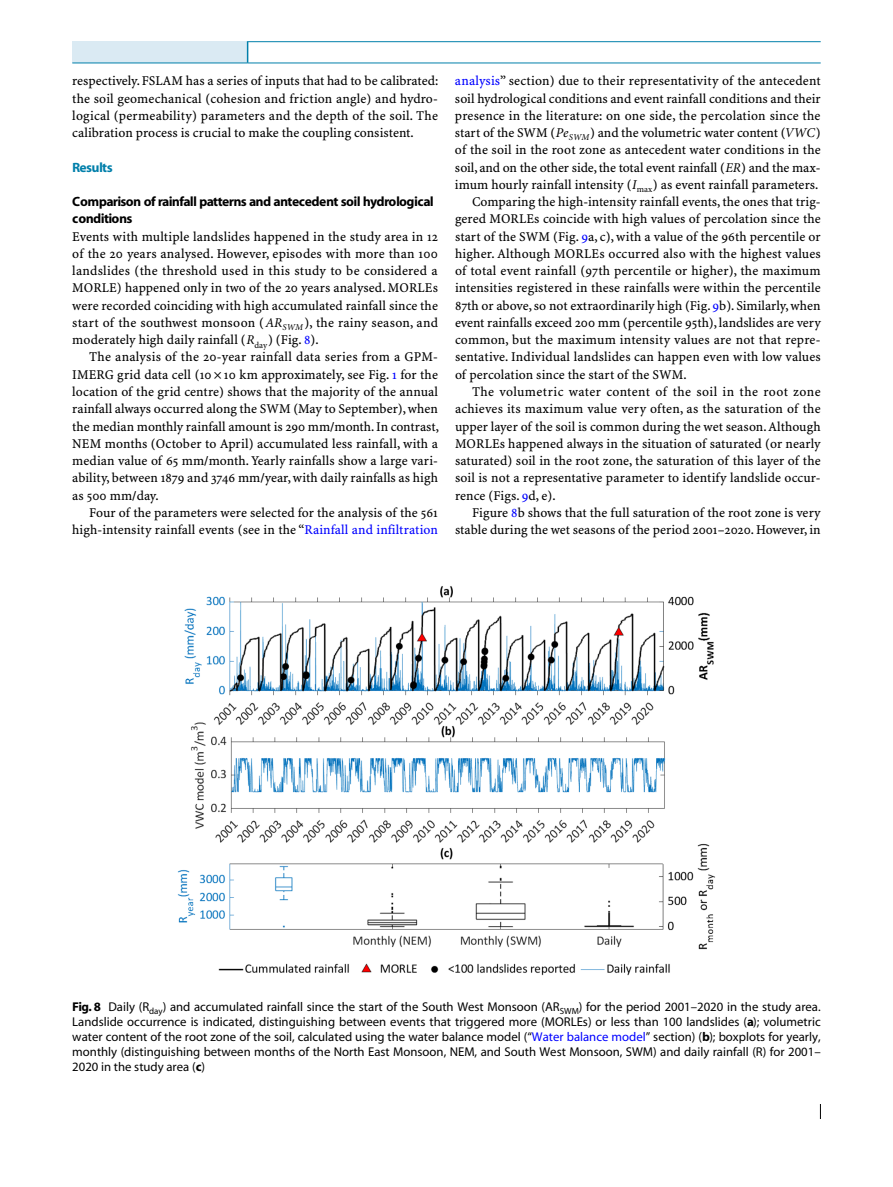
<style>
.page{position:relative;width:893px;height:1187px;background:#fff}
.page>*{position:absolute;margin:0;border:0;box-sizing:border-box;transform-origin:0 0}
.t1{font:13.5px/17.2px "S Minion Plus";letter-spacing:.005em;color:#000;text-align:justify}
.t2{font:700 13.5px/17.2px "S Myriad";color:#000}
.t3{font:13.5px "S Minion Plus";letter-spacing:.03em;color:#000}
.t4{font:700 13.5px "S Myriad";color:#007faa}
.t5{font:12.75px/15px "S Myriad";color:#000;text-align:justify}
.s1{font-family:"Minion Pro It 46"}
.s2{font-family:"Minion Pro It 47"}
.s3{color:#00f}
.s4{font-family:"Minion Pro It 48"}
.s5{font-family:"Minion Pro It 49"}
.s6{font-family:"Minion Pro It 50"}
.s7{font-family:"Minion Pro It 51"}
.s8{font-weight:700}
</style>
<div class="page">
<svg style="left:820px;top:1104px;width:1px;height:14px"></svg>
<div style="left:72px;top:42px;width:176px;height:21px;background:#daeaf3"></div>
<svg style="left:247px;top:42px;width:1px;height:21px"></svg>
<hr style="left:72px;top:63px;width:176px;height:1px;background:#007faa">
<hr style="left:247px;top:41px;width:574px;height:1px;background:#007faa">
<hr style="left:248px;top:63px;width:573px;height:1px;background:#007faa">
<img style="left:177px;top:586px;width:538px;height:389px">
<p class="t1" style="left:72px;top:72px;width:367px">respectively. FSLAM has a series of inputs that had to be calibrated: the soil geomechanical (cohesion and friction angle) and hydro&shy;logical (permeability) parameters and the depth of the soil. The calibration process is crucial to make the coupling consistent.</p>
<p class="t4" style="left:72px;top:160px;width:41px">Results</p>
<p class="t2" style="left:72px;top:193px;width:362px">Comparison of rainfall patterns and antecedent soil hydrological conditions</p>
<p class="t1" style="left:72px;top:228px;width:367px">Events with multiple landslides happened in the study area in 12 of the 20 years analysed. However, episodes with more than 100 landslides (the threshold used in this study to be considered a MORLE) happened only in two of the 20 years analysed. MORLEs were recorded coinciding with high accumulated rainfall since the start of the southwest monsoon (<span class="s1">AR</span><sub>SWM</sub>), the rainy season, and moderately high daily rainfall (<span class="s2">R</span><sub>day</sub>) (Fig. <span class="s3">8</span>).</p>
<p class="t1" style="left:72px;top:348px;width:368px;text-indent:17px">The analysis of the 20-year rainfall data series from a GPM-IMERG grid data cell (10×10 km approximately, see Fig. <span class="s3">1</span> for the location of the grid centre) shows that the majority of the annual rainfall always occurred along the SWM (May to September), when the median monthly rainfall amount is 290 mm/month. In contrast, NEM months (October to April) accumulated less rainfall, with a median value of 65 mm/month. Yearly rainfalls show a large vari&shy;ability, between 1879 and 3746 mm/year, with daily rainfalls as high as 500 mm/day.</p>
<p class="t1" style="left:72px;top:504px;width:367px;text-align:right">Four of the parameters were selected for the analysis of the 561 high-intensity rainfall events (see in the “<span class="s3">Rainfall and infiltration</span></p>
<p class="t1" style="left:455px;top:73px;width:367px"><span class="s3">analysis</span>” section) due to their representativity of the antecedent</p>
<p class="t1" style="left:455px;top:90px;width:367px">soil hydrological conditions and event rainfall conditions and their</p>
<p class="t1" style="left:455px;top:107px;width:367px">presence in the literature: on one side, the percolation since the</p>
<p class="t1" style="left:455px;top:124px;width:367px">start of the SWM (<span class="s4">Pe</span><sub>SWM</sub>) and the volumetric water content (<span class="s5">VWC</span>)</p>
<p class="t1" style="left:455px;top:141px;width:367px">of the soil in the root zone as antecedent water conditions in the</p>
<p class="t1" style="left:455px;top:159px;width:367px">soil, and on the other side, the total event rainfall (<span class="s6">ER</span>) and the max-</p>
<p class="t1" style="left:455px;top:176px;width:365px">imum hourly rainfall intensity (<span class="s7">I</span><sub>max</sub>) as event rainfall parameters.</p>
<p class="t1" style="left:472px;top:193px;width:350px">Comparing the high-intensity rainfall events, the ones that trig-</p>
<p class="t1" style="left:455px;top:210px;width:367px">gered MORLEs coincide with high values of percolation since the</p>
<p class="t1" style="left:455px;top:228px;width:367px">start of the SWM (Fig. <span class="s3">9</span>a, c), with a value of the 96th percentile or</p>
<p class="t1" style="left:455px;top:245px;width:367px">higher. Although MORLEs occurred also with the highest values</p>
<p class="t1" style="left:455px;top:262px;width:367px">of total event rainfall (97th percentile or higher), the maximum</p>
<p class="t1" style="left:455px;top:280px;width:367px">intensities registered in these rainfalls were within the percentile</p>
<p class="t1" style="left:455px;top:297px;width:367px">87th or above, so not extraordinarily high (Fig. <span class="s3">9</span>b). Similarly, when</p>
<p class="t1" style="left:455px;top:314px;width:367px">event rainfalls exceed 200 mm (percentile 95th), landslides are very</p>
<p class="t1" style="left:455px;top:331px;width:367px">common, but the maximum intensity values are not that repre-</p>
<p class="t1" style="left:455px;top:349px;width:367px">sentative. Individual landslides can happen even with low values</p>
<p class="t1" style="left:455px;top:366px;width:233px">of percolation since the start of the SWM.</p>
<p class="t3" style="left:472px;top:384px;width:350px">The volumetric water content of the soil in the root zone</p>
<p class="t1" style="left:455px;top:400px;width:367px">achieves its maximum value very often, as the saturation of the</p>
<p class="t1" style="left:455px;top:418px;width:367px">upper layer of the soil is common during the wet season. Although</p>
<p class="t1" style="left:455px;top:435px;width:367px">MORLEs happened always in the situation of saturated (or nearly</p>
<p class="t1" style="left:455px;top:452px;width:367px">saturated) soil in the root zone, the saturation of this layer of the</p>
<p class="t1" style="left:455px;top:469px;width:367px">soil is not a representative parameter to identify landslide occur-</p>
<p class="t1" style="left:455px;top:487px;width:102px">rence (Figs. <span class="s3">9</span>d, e).</p>
<p class="t1" style="left:472px;top:504px;width:350px">Figure <span class="s3">8</span>b shows that the full saturation of the root zone is very</p>
<p class="t1" style="left:455px;top:521px;width:367px">stable during the wet seasons of the period 2001–2020. However, in</p>
<p class="t5" style="left:72px;top:999px;width:750px"><span class="s8">Fig. 8</span> Daily (R<sub>day</sub>) and accumulated rainfall since the start of the South West Monsoon (AR<sub>SWM</sub>) for the period 2001–2020 in the study area.<br>Landslide occurrence is indicated, distinguishing between events that triggered more (MORLEs) or less than 100 landslides (<span class="s8">a</span>); volumetric water content of the root zone of the soil, calculated using the water balance model (“<span class="s3">Water balance model</span>” section) (<span class="s8">b</span>); boxplots for yearly, monthly (distinguishing between months of the North East Monsoon, NEM, and South West Monsoon, SWM) and daily rainfall (R) for 2001– 2020 in the study area (<span class="s8">c</span>)</p>
</div>
